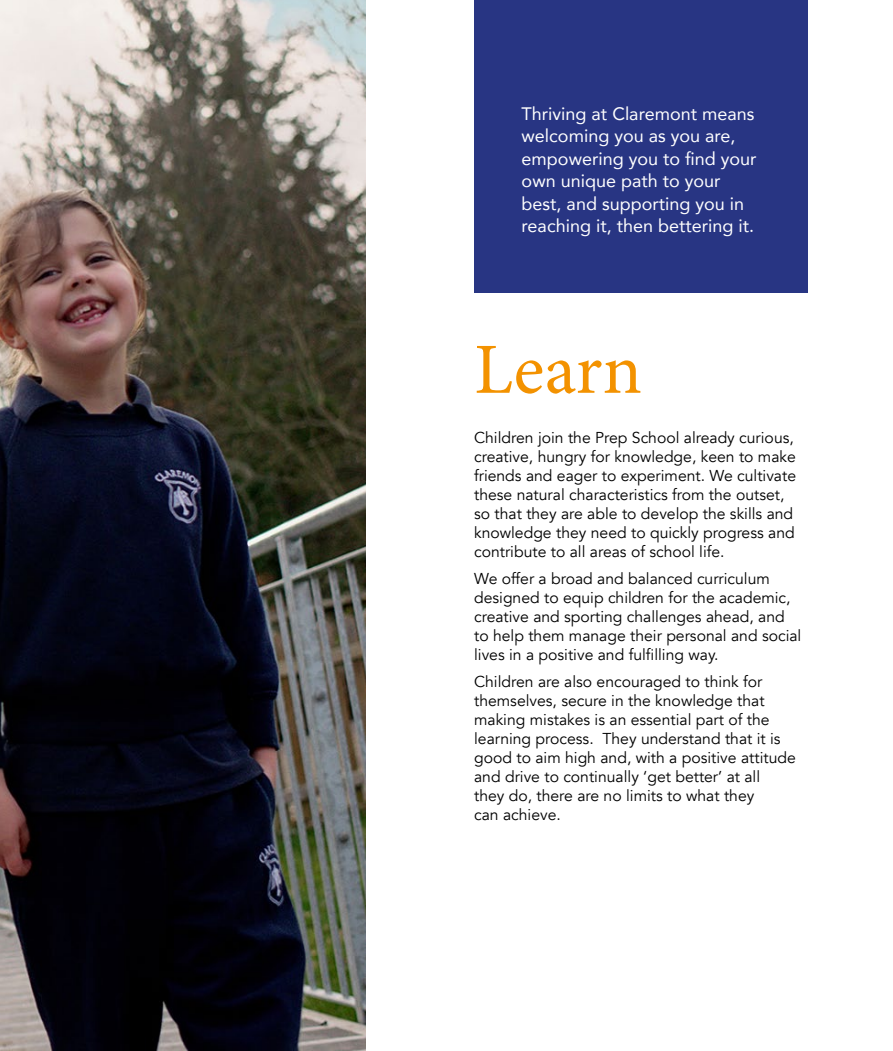
<style>
.page{position:relative;width:893px;height:1051px;background:#fff}
.page>*{position:absolute;margin:0;border:0;box-sizing:border-box;transform-origin:0 0}
.t1{font:72px "Minion Pro";letter-spacing:.005em;color:#f39200}
.t2{font:18px/22.5px "Avenir";color:#fff}
.t3{font:15.75px/18.9px "Avenir";color:#000}
</style>
<div class="page">
<img style="left:0;top:0;width:366px;height:1050px">
<div style="left:474px;top:0;width:334px;height:293px;background:#283583"></div>
<p class="t2" style="left:522px;top:102px;width:236px">Thriving at Claremont means welcoming you as you are, empowering you to find your own unique path to your best, and supporting you in reaching it, then bettering it.</p>
<h1 class="t1" style="left:474px;top:321px;width:169px">Learn</h1>
<p class="t3" style="left:474px;top:428px;width:323px">Children join the Prep School already curious, creative, hungry for knowledge, keen to make friends and eager to experiment. We cultivate these natural characteristics from the outset, so that they are able to develop the skills and knowledge they need to quickly progress and contribute to all areas of school life.</p>
<p class="t3" style="left:474px;top:569px;width:329px">We offer a broad and balanced curriculum designed to equip children for the academic, creative and sporting challenges ahead, and to help them manage their personal and social lives in a positive and fulfilling way.</p>
<p class="t3" style="left:474px;top:672px;width:323px">Children are also encouraged to think for themselves, secure in the knowledge that making mistakes is an essential part of the learning process. They understand that it is good to aim high and, with a positive attitude and drive to continually ‘get better’ at all<br>they do, there are no limits to what they<br>can achieve.</p>
</div>
